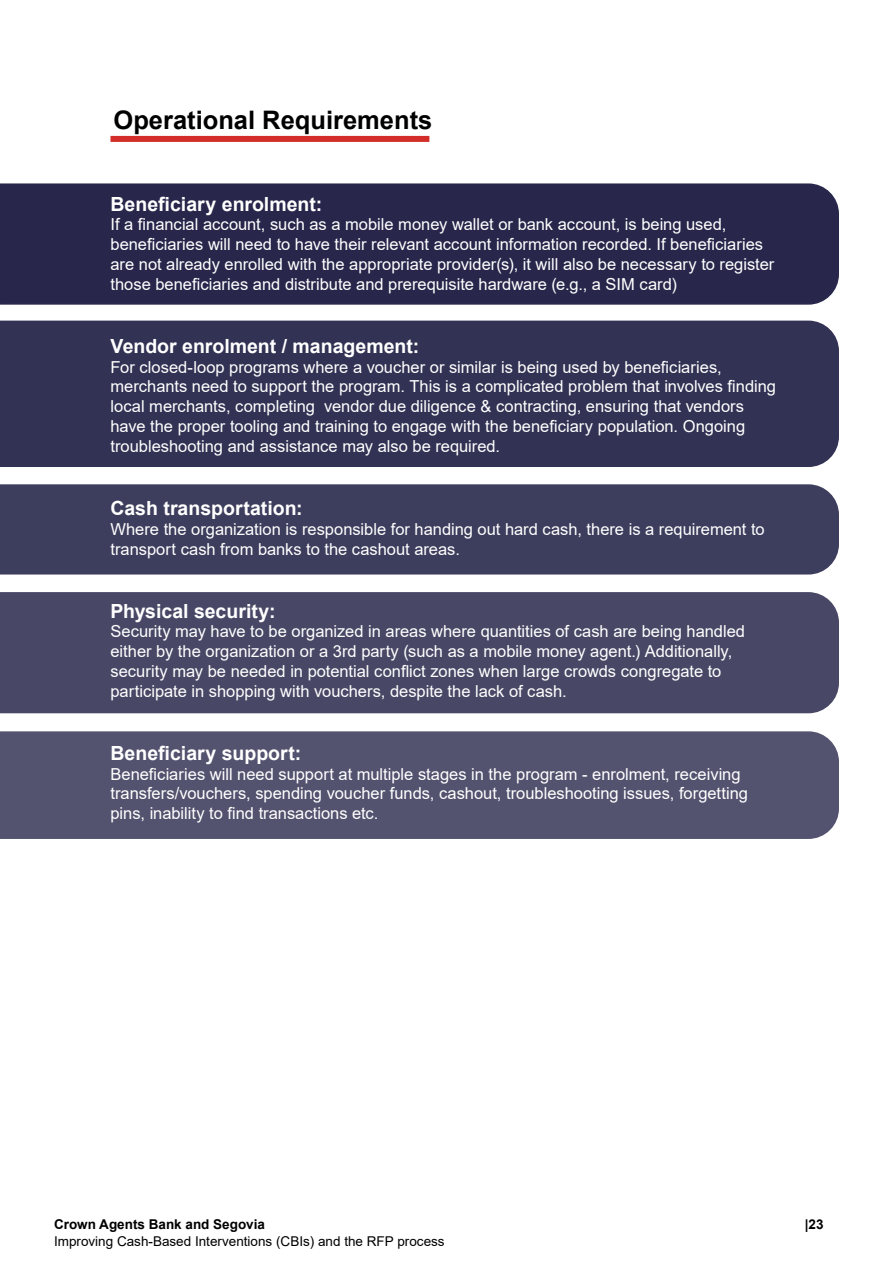
<style>
.page{position:relative;width:893px;height:1263px;background:#fff}
.page>*{position:absolute;margin:0;border:0;box-sizing:border-box;transform-origin:0 0}
.t1{font:700 25.5px "Arial";color:#000}
.t2{font:700 19.5px "Arial";color:#fff}
.t3{font:16.5px/19.8px "Arial";color:#fff}
.t4{font:13.5px "Arial";color:#000}
.t5{font:700 13.5px "Arial";color:#000}
</style>
<div class="page">
<div style="left:110px;top:136px;width:319px;height:6px;background:#d22d28"></div>
<div style="left:0;top:183px;width:839px;height:122px;background:#28274b"></div>
<div style="left:0;top:320px;width:839px;height:147px;background:#323254"></div>
<div style="left:0;top:484px;width:839px;height:91px;background:#3d3d5d"></div>
<div style="left:0;top:592px;width:839px;height:122px;background:#484866"></div>
<div style="left:0;top:731px;width:839px;height:108px;background:#53526f"></div>
<h1 class="t1" style="left:114px;top:102px;width:320px">Operational Requirements</h1>
<p class="t2" style="left:110px;top:190px;width:213px">Beneficiary enrolment:</p>
<p class="t3" style="left:110px;top:215px;width:665px">If a financial account, such as a mobile money wallet or bank account, is being used, beneficiaries will need to have their relevant account information recorded. If beneficiaries are not already enrolled with the appropriate provider(s), it will also be necessary to register those beneficiaries and distribute and prerequisite hardware (e.g., a SIM card)</p>
<p class="t2" style="left:110px;top:332px;width:310px">Vendor enrolment / management:</p>
<p class="t3" style="left:110px;top:357px;width:667px">For closed-loop programs where a voucher or similar is being used by beneficiaries, merchants need to support the program. This is a complicated problem that involves finding local merchants, completing vendor due diligence &amp; contracting, ensuring that vendors have the proper tooling and training to engage with the beneficiary population. Ongoing troubleshooting and assistance may also be required.</p>
<p class="t2" style="left:110px;top:494px;width:194px">Cash transportation:</p>
<p class="t3" style="left:110px;top:519px;width:656px">Where the organization is responsible for handing out hard cash, there is a requirement to transport cash from banks to the cashout areas.</p>
<p class="t2" style="left:110px;top:597px;width:167px">Physical security:</p>
<p class="t3" style="left:110px;top:621px;width:636px">Security may have to be organized in areas where quantities of cash are being handled either by the organization or a 3rd party (such as a mobile money agent.) Additionally, security may be needed in potential conflict zones when large crowds congregate to participate in shopping with vouchers, despite the lack of cash.</p>
<p class="t2" style="left:110px;top:739px;width:192px">Beneficiary support:</p>
<p class="t3" style="left:110px;top:764px;width:639px">Beneficiaries will need support at multiple stages in the program - enrolment, receiving transfers/vouchers, spending voucher funds, cashout, troubleshooting issues, forgetting pins, inability to find transactions etc.</p>
<p class="t5" style="left:54px;top:1215px;width:213px">Crown Agents Bank and Segovia</p>
<p class="t5" style="left:805px;top:1215px;width:20px">|23</p>
<p class="t4" style="left:54px;top:1231px;width:392px">Improving Cash-Based Interventions (CBIs) and the RFP process</p>
</div>
